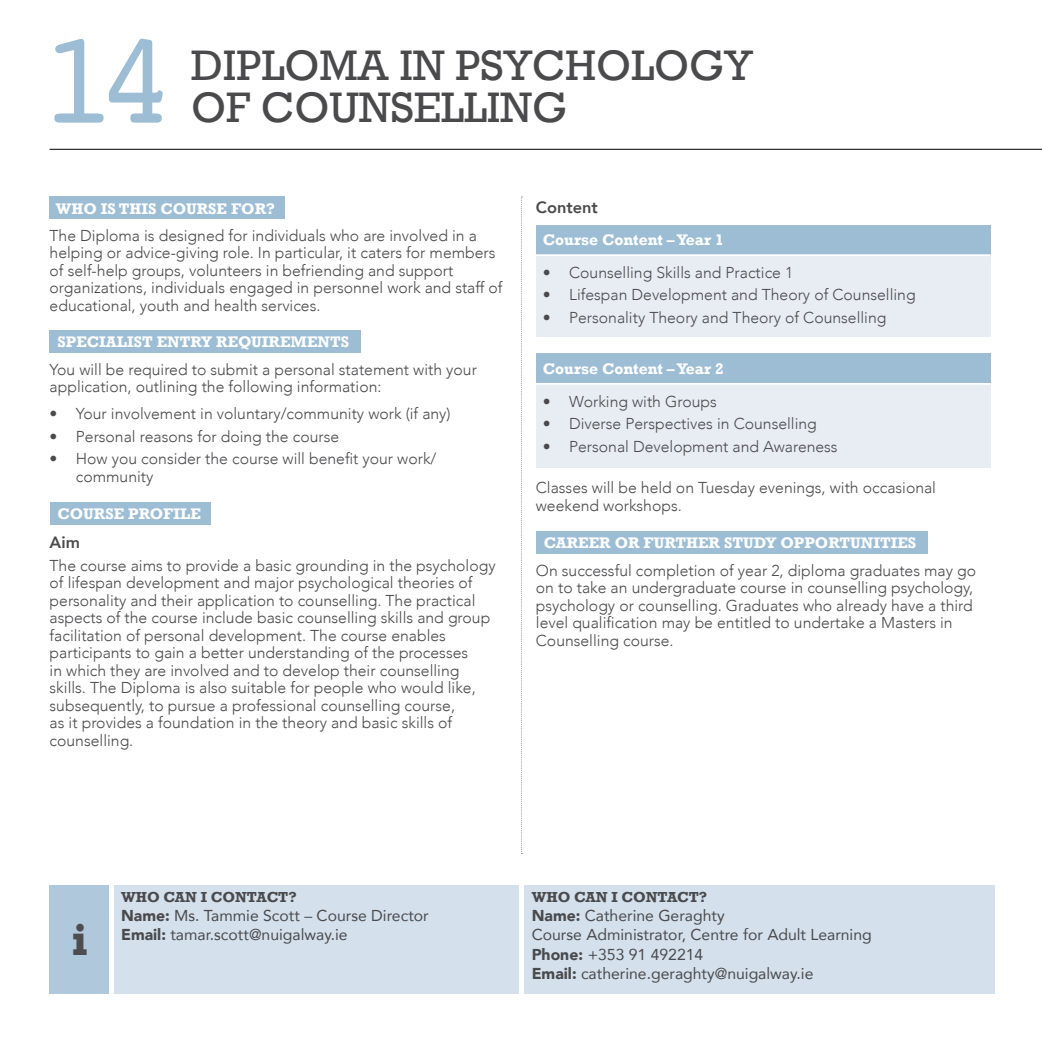
<style>
.page{position:relative;width:1042px;height:1042px;background:#fff}
.page>*{position:absolute;margin:0;border:0;box-sizing:border-box;transform-origin:0 0}
.t1{font:133px "Courier";color:#9dbdd5}
.t2{font:700 45.5px "Rockwell";color:#4d4d4f}
.t3{font:43.75px/42px "Rockwell";color:#4a4a4d}
.t4{font:800 16.45px "Avenir";color:#4a4a4d}
.t5{font:300 15.75px/17.5px "Avenir";color:#4a4a4d}
.t6{font:15.75px/19.2px "Avenir";color:#4a4a4d}
.t7{font:700 15.75px "Rockwell";color:#fff}
.t8{font:700 14.88px "Rockwell";color:#4a4a4d}
.s1{font-weight:900}
</style>
<div class="page">
<hr style="left:50px;top:149px;width:992px;height:1px;background:#000">
<div style="left:536px;top:531px;width:392px;height:23px;background:#9dbdd5"></div>
<div style="left:50px;top:196px;width:235px;height:22px;background:#9dbdd5"></div>
<div style="left:50px;top:330px;width:311px;height:22px;background:#9dbdd5"></div>
<div style="left:50px;top:502px;width:160px;height:22px;background:#9dbdd5"></div>
<div style="left:536px;top:225px;width:454px;height:30px;background:#9dbdd5"></div>
<div style="left:536px;top:255px;width:454px;height:81px;background:#e8edf3"></div>
<hr style="left:536px;top:254px;width:454px;height:2px;background:#fff">
<div style="left:536px;top:353px;width:454px;height:31px;background:#9dbdd5"></div>
<div style="left:536px;top:384px;width:454px;height:84px;background:#e8edf3"></div>
<hr style="left:536px;top:383px;width:454px;height:2px;background:#fff">
<svg style="left:521px;top:196px;width:1px;height:658px"></svg>
<div style="left:114px;top:884px;width:405px;height:109px;background:#d4e0eb"></div>
<div style="left:525px;top:884px;width:470px;height:109px;background:#d4e0eb"></div>
<div style="left:50px;top:884px;width:59px;height:109px;background:#afc8dc"></div>
<h1 class="t1" style="left:37px;top:-22px;width:141px">14</h1>
<h3 class="t3" style="left:191px;top:45px;width:563px">DIPLOMA IN PSYCHOLOGY<br>OF COUNSELLING</h3>
<p class="t7" style="left:56px;top:199px;width:221px">WHO IS THIS COURSE FOR?</p>
<p class="t5" style="left:50px;top:227px;width:454px">The Diploma is designed for individuals who are involved in a helping or advice-giving role. In particular, it caters for members of self-help groups, volunteers in befriending and support organizations, individuals engaged in personnel work and staff of educational, youth and health services.</p>
<p class="t7" style="left:57px;top:332px;width:293px">SPECIALIST ENTRY REQUIREMENTS</p>
<p class="t5" style="left:50px;top:360px;width:429px">You will be required to submit a personal statement with your application, outlining the following information:</p>
<p class="t5" style="left:50px;top:405px;width:402px">• Your involvement in voluntary/community work (if any)</p>
<p class="t5" style="left:50px;top:428px;width:291px">• Personal reasons for doing the course</p>
<p class="t5" style="left:76px;top:450px;width:362px;text-indent:-26px">• How you consider the course will benefit your work/ community</p>
<p class="t7" style="left:57px;top:504px;width:145px">COURSE PROFILE</p>
<p class="t4" style="left:50px;top:530px;width:32px">Aim</p>
<p class="t5" style="left:50px;top:557px;width:447px">The course aims to provide a basic grounding in the psychology of lifespan development and major psychological theories of personality and their application to counselling. The practical aspects of the course include basic counselling skills and group facilitation of personal development. The course enables participants to gain a better understanding of the processes<br>in which they are involved and to develop their counselling skills. The Diploma is also suitable for people who would like, subsequently, to pursue a professional counselling course,<br>as it provides a foundation in the theory and basic skills of counselling.</p>
<p class="t4" style="left:536px;top:194px;width:64px">Content</p>
<p class="t7" style="left:543px;top:231px;width:182px">Course Content – Year 1</p>
<p class="t5" style="left:543px;top:264px;width:252px">• Counselling Skills and Practice 1</p>
<p class="t5" style="left:543px;top:286px;width:374px">• Lifespan Development and Theory of Counselling</p>
<p class="t5" style="left:543px;top:309px;width:345px">• Personality Theory and Theory of Counselling</p>
<p class="t7" style="left:543px;top:359px;width:182px">Course Content – Year 2</p>
<p class="t5" style="left:543px;top:392px;width:175px">• Working with Groups</p>
<p class="t5" style="left:543px;top:415px;width:275px">• Diverse Perspectives in Counselling</p>
<p class="t5" style="left:543px;top:437px;width:296px">• Personal Development and Awareness</p>
<p class="t5" style="left:536px;top:479px;width:402px">Classes will be held on Tuesday evenings, with occasional weekend workshops.</p>
<p class="t7" style="left:544px;top:533px;width:374px">CAREER OR FURTHER STUDY OPPORTUNITIES</p>
<p class="t5" style="left:536px;top:561px;width:442px">On successful completion of year 2, diploma graduates may go on to take an undergraduate course in counselling psychology, psychology or counselling. Graduates who already have a third level qualification may be entitled to undertake a Masters in Counselling course.</p>
<h2 class="t2" style="left:71px;top:912px;width:18px">i</h2>
<p class="t8" style="left:121px;top:888px;width:177px">WHO CAN I CONTACT?</p>
<p class="t6" style="left:121px;top:905px;width:309px"><span class="s1">Name:</span> Ms. Tammie Scott – Course Director<br><span class="s1">Email:</span> tamar.scott@nuigalway.ie</p>
<p class="t8" style="left:532px;top:888px;width:177px">WHO CAN I CONTACT?</p>
<p class="t6" style="left:532px;top:905px;width:341px"><span class="s1">Name:</span> Catherine Geraghty<br>Course Administrator, Centre for Adult Learning <span class="s1">Phone:</span> +353 91 492214<br><span class="s1">Email:</span> catherine.geraghty@nuigalway.ie</p>
</div>
